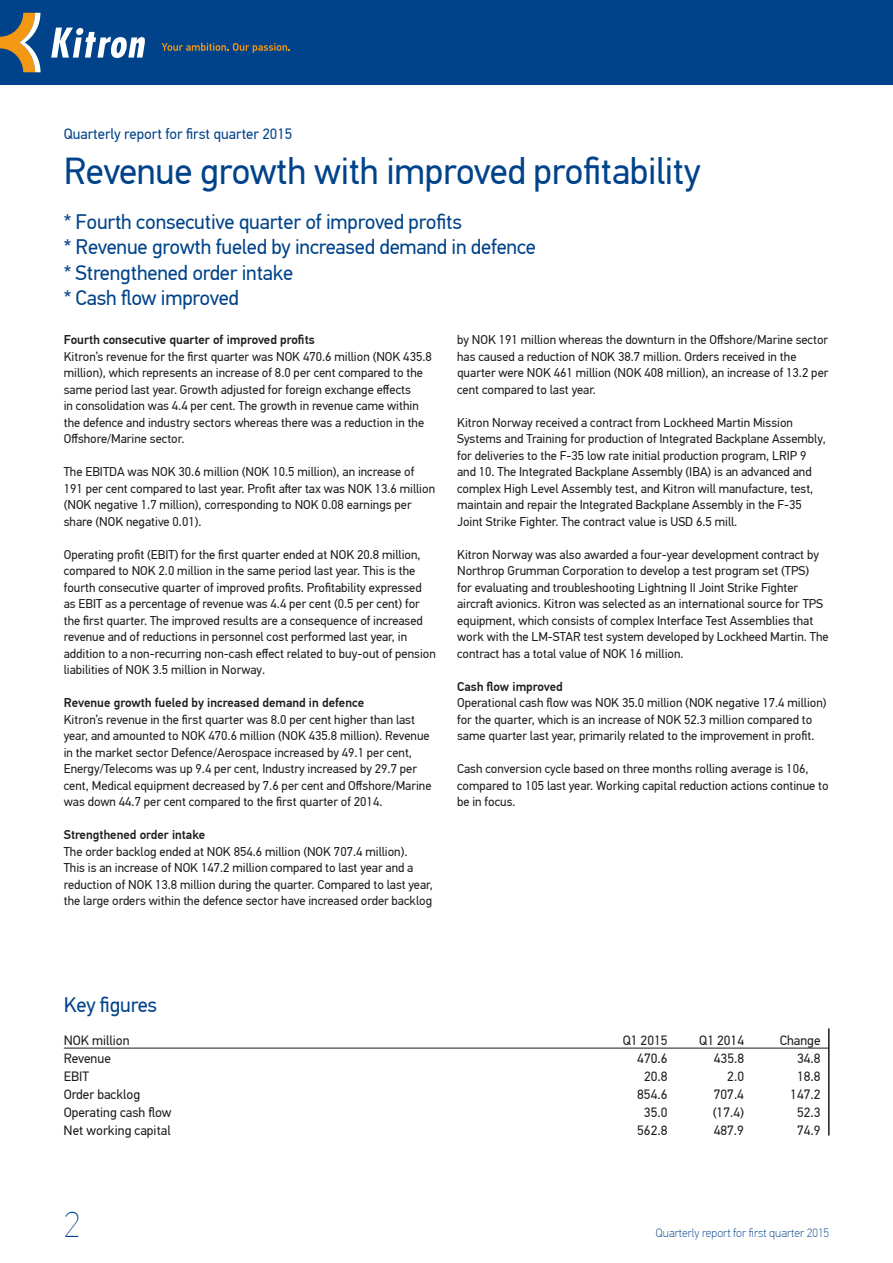
<style>
.page{position:relative;width:893px;height:1263px;background:#fff}
.page>*{position:absolute;margin:0;border:0;box-sizing:border-box;transform-origin:0 0}
.t1{font:37.5px "PF Din Text Pro";letter-spacing:-.01em;color:#00438a}
.t2{font:100 36px "PF Din Text Pro";color:#00438a}
.t3{font:21px/25.5px "PF Din Text Pro";letter-spacing:-.01em;color:#00438a}
.t4{font:15px "PF Din Text Pro";color:#00438a}
.t5{font:13.5px "PF Din Text Pro";color:#1d1d1b}
.t6{font:12.75px/16.5px "PF Din Text Pro";color:#1d1d1b}
.t7{font:500 12.75px "PF Din Text Pro";color:#1d1d1b}
.t8{font:100 12px "PF Din Text Pro";color:#00438a}
</style>
<div class="page">
<div style="left:0;top:0;width:893px;height:85px;background:#00438a"></div>
<svg style="left:0;top:13px;width:41px;height:59px"></svg>
<svg style="left:51px;top:28px;width:94px;height:30px"></svg>
<svg style="left:162px;top:43px;width:128px;height:10px"></svg>
<hr style="left:64px;top:1048px;width:765px;height:1px;background:#1d1d1b">
<hr style="left:829px;top:1028px;width:1px;height:107px;background:#1d1d1b">
<hr style="left:828px;top:1028px;width:1px;height:107px;background:#1d1d1b">
<p class="t4" style="left:64px;top:125px;width:230px">Quarterly report for first quarter 2015</p>
<h1 class="t1" style="left:64px;top:149px;width:638px">Revenue growth with improved profitability</h1>
<h3 class="t3" style="left:64px;top:209px;width:474px">* Fourth consecutive quarter of improved profits<br>* Revenue growth fueled by increased demand in defence * Strengthened order intake<br>* Cash flow improved</h3>
<p class="t7" style="left:64px;top:332px;width:252px">Fourth consecutive quarter of improved profits</p>
<p class="t6" style="left:64px;top:348px;width:370px">Kitron’s revenue for the first quarter was NOK 470.6 million (NOK 435.8 million), which represents an increase of 8.0 per cent compared to the same period last year. Growth adjusted for foreign exchange effects<br>in consolidation was 4.4 per cent. The growth in revenue came within the defence and industry sectors whereas there was a reduction in the Offshore/Marine sector.</p>
<p class="t6" style="left:64px;top:464px;width:373px">The EBITDA was NOK 30.6 million (NOK 10.5 million), an increase of 191 per cent compared to last year. Profit after tax was NOK 13.6 million (NOK negative 1.7 million), corresponding to NOK 0.08 earnings per share (NOK negative 0.01).</p>
<p class="t6" style="left:64px;top:546px;width:374px">Operating profit (EBIT) for the first quarter ended at NOK 20.8 million, compared to NOK 2.0 million in the same period last year. This is the fourth consecutive quarter of improved profits. Profitability expressed as EBIT as a percentage of revenue was 4.4 per cent (0.5 per cent) for the first quarter. The improved results are a consequence of increased revenue and of reductions in personnel cost performed last year, in addition to a non-recurring non-cash effect related to buy-out of pension liabilities of NOK 3.5 million in Norway.</p>
<p class="t7" style="left:64px;top:695px;width:302px">Revenue growth fueled by increased demand in defence</p>
<p class="t6" style="left:64px;top:711px;width:369px">Kitron’s revenue in the first quarter was 8.0 per cent higher than last year, and amounted to NOK 470.6 million (NOK 435.8 million). Revenue in the market sector Defence/Aerospace increased by 49.1 per cent, Energy/Telecoms was up 9.4 per cent, Industry increased by 29.7 per cent, Medical equipment decreased by 7.6 per cent and Offshore/Marine was down 44.7 per cent compared to the first quarter of 2014.</p>
<p class="t7" style="left:64px;top:827px;width:143px">Strengthened order intake</p>
<p class="t6" style="left:64px;top:843px;width:371px">The order backlog ended at NOK 854.6 million (NOK 707.4 million).<br>This is an increase of NOK 147.2 million compared to last year and a reduction of NOK 13.8 million during the quarter. Compared to last year, the large orders within the defence sector have increased order backlog</p>
<p class="t6" style="left:457px;top:332px;width:373px">by NOK 191 million whereas the downturn in the Offshore/Marine sector has caused a reduction of NOK 38.7 million. Orders received in the quarter were NOK 461 million (NOK 408 million), an increase of 13.2 per cent compared to last year.</p>
<p class="t6" style="left:457px;top:414px;width:371px">Kitron Norway received a contract from Lockheed Martin Mission Systems and Training for production of Integrated Backplane Assembly, for deliveries to the F-35 low rate initial production program, LRIP 9 and 10. The Integrated Backplane Assembly (IBA) is an advanced and complex High Level Assembly test, and Kitron will manufacture, test, maintain and repair the Integrated Backplane Assembly in the F-35<br>Joint Strike Fighter. The contract value is USD 6.5 mill.</p>
<p class="t6" style="left:457px;top:546px;width:373px">Kitron Norway was also awarded a four-year development contract by Northrop Grumman Corporation to develop a test program set (TPS)<br>for evaluating and troubleshooting Lightning II Joint Strike Fighter aircraft avionics. Kitron was selected as an international source for TPS equipment, which consists of complex Interface Test Assemblies that work with the LM-STAR test system developed by Lockheed Martin. The contract has a total value of NOK 16 million.</p>
<p class="t7" style="left:457px;top:679px;width:107px">Cash flow improved</p>
<p class="t6" style="left:457px;top:695px;width:371px">Operational cash flow was NOK 35.0 million (NOK negative 17.4 million) for the quarter, which is an increase of NOK 52.3 million compared to same quarter last year, primarily related to the improvement in profit.</p>
<p class="t6" style="left:457px;top:761px;width:373px">Cash conversion cycle based on three months rolling average is 106, compared to 105 last year. Working capital reduction actions continue to be in focus.</p>
<h3 class="t3" style="left:64px;top:992px;width:95px">Key figures</h3>
<p class="t5" style="left:64px;top:1032px;width:67px">NOK million</p>
<p class="t5" style="left:623px;top:1032px;width:46px">Q1 2015</p>
<p class="t5" style="left:699px;top:1032px;width:46px">Q1 2014</p>
<p class="t5" style="left:780px;top:1032px;width:42px">Change</p>
<p class="t5" style="left:64px;top:1050px;width:49px">Revenue</p>
<p class="t5" style="left:637px;top:1050px;width:32px">470.6</p>
<p class="t5" style="left:714px;top:1050px;width:32px">435.8</p>
<p class="t5" style="left:797px;top:1050px;width:25px">34.8</p>
<p class="t5" style="left:64px;top:1068px;width:27px">EBIT</p>
<p class="t5" style="left:644px;top:1068px;width:25px">20.8</p>
<p class="t5" style="left:727px;top:1068px;width:18px">2.0</p>
<p class="t5" style="left:797px;top:1068px;width:25px">18.8</p>
<p class="t5" style="left:64px;top:1086px;width:78px">Order backlog</p>
<p class="t5" style="left:637px;top:1086px;width:32px">854.6</p>
<p class="t5" style="left:714px;top:1086px;width:32px">707.4</p>
<p class="t5" style="left:790px;top:1086px;width:32px">147.2</p>
<p class="t5" style="left:64px;top:1104px;width:109px">Operating cash flow</p>
<p class="t5" style="left:644px;top:1104px;width:25px">35.0</p>
<p class="t5" style="left:713px;top:1104px;width:33px">(17.4)</p>
<p class="t5" style="left:797px;top:1104px;width:25px">52.3</p>
<p class="t5" style="left:64px;top:1122px;width:108px">Net working capital</p>
<p class="t5" style="left:637px;top:1122px;width:32px">562.8</p>
<p class="t5" style="left:714px;top:1122px;width:32px">487.9</p>
<p class="t5" style="left:797px;top:1122px;width:25px">74.9</p>
<h2 class="t2" style="left:64px;top:1204px;width:18px">2</h2>
<p class="t8" style="left:656px;top:1226px;width:175px">Quarterly report for first quarter 2015</p>
</div>
